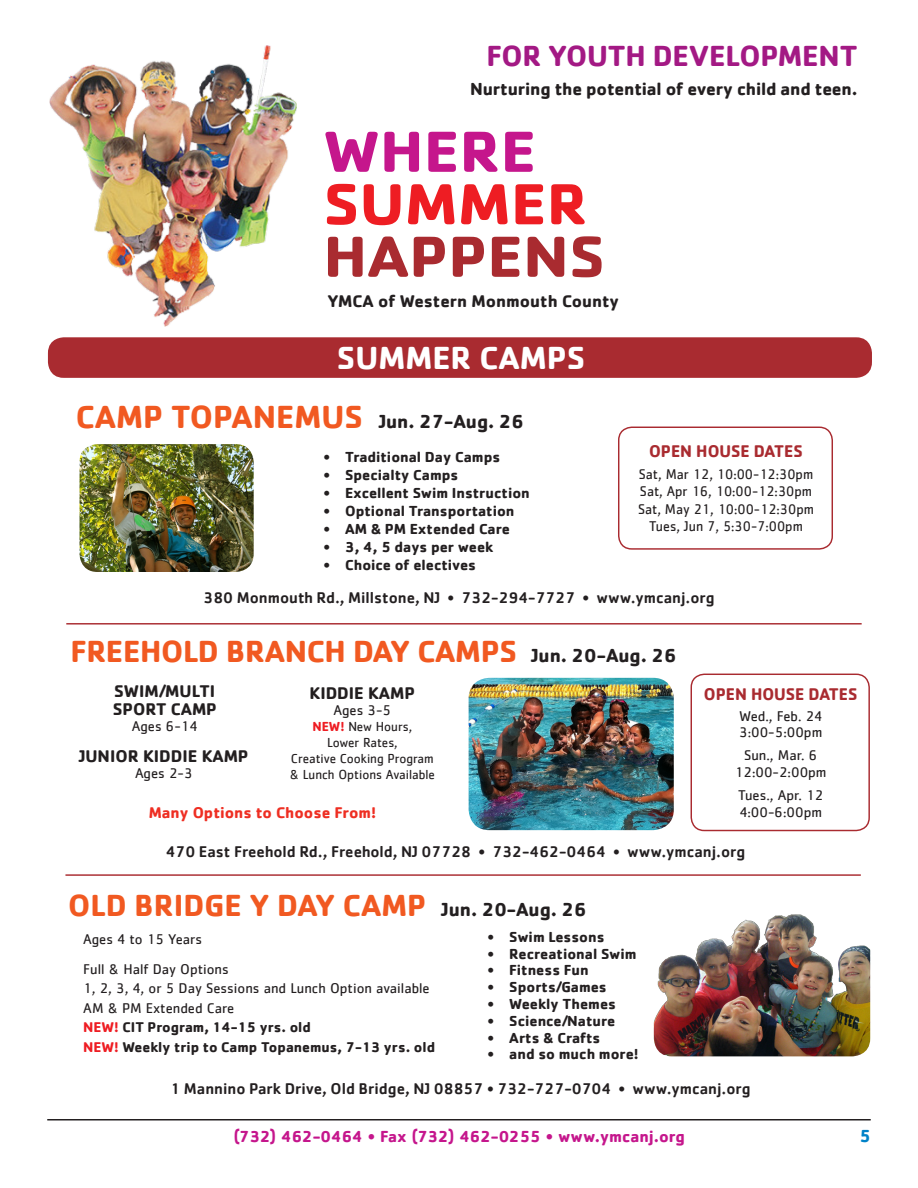
<style>
.page{position:relative;width:918px;height:1188px;background:#fff}
.page>*{position:absolute;margin:0;border:0;box-sizing:border-box;transform-origin:0 0}
.t1{font:700 60px "Cachet";color:#a92b30;scale:1.08 1}
.t2{font:700 60px "Cachet";color:#ee1d23;scale:1.08 1}
.t3{font:700 60px "Cachet";color:#c5168c;scale:1.08 1}
.t4{font:700 33px "Cachet";color:#f15921}
.t5{font:700 33px "Cachet";color:#fff}
.t6{font:700 31.5px "Cachet";letter-spacing:-.01em;color:#f15921}
.t7{font:700 30px "Cachet";letter-spacing:-.01em;color:#a31984}
.t8{font:700 18px "Cachet";letter-spacing:-.01em;color:#231f20}
.t9{font:700 18px "Cachet";color:#0082c8}
.t10{font:700 17.4px/18px "Cachet";color:#231f20}
.t11{font:700 17.4px "Cachet";color:#a92b30;scale:.96 1}
.t12{font:700 16.5px "Cachet";color:#c5168c}
.t13{font:500 16.05px "Cachet";color:#231f20}
.t14{font:700 16.05px "Cachet";color:#ee2e22}
.t15{font:700 15px "Cachet";color:#231f20}
.t16{font:14.55px "Cachet";color:#231f20}
.t17{font:14.55px/17.4px "Cachet";color:#231f20;text-align:center;scale:.96 1}
.t18{font:700 14.55px "Cachet";color:#231f20}
.t19{font:13.5px/16px "Cachet";color:#231f20;text-align:center}
.s1{font-size:19.5px;color:#231f20}
.s2{font-weight:700;color:#ee1d23}
.s3{color:#ee1d23}
</style>
<div class="page">
<hr style="left:47px;top:1119px;width:824px;height:1px;background:#231f20">
<hr style="left:66px;top:623px;width:796px;height:2px;background:#a92b30">
<hr style="left:65px;top:874px;width:796px;height:2px;background:#a92b30">
<div style="left:48px;top:337px;width:824px;height:41px;background:#a92b30;border-radius:16px"></div>
<div style="left:691px;top:674px;width:179px;height:157px;border:1px solid #a92b30;border-radius:13px"></div>
<img style="left:49px;top:46px;width:248px;height:281px">
<div style="left:618px;top:427px;width:215px;height:123px;border:1px solid #a92b30;border-radius:13px"></div>
<img style="left:654px;top:914px;width:216px;height:142px">
<img style="left:80px;top:444px;width:174px;height:128px">
<img style="left:469px;top:678px;width:205px;height:152px">
<p class="t7" style="left:487px;top:37px;width:372px">FOR YOUTH DEVELOPMENT</p>
<p class="t8" style="left:470px;top:77px;width:389px">Nurturing the potential of every child and teen.</p>
<p class="t3" style="left:323px;top:113px;width:199px">WHERE</p>
<p class="t2" style="left:323px;top:165px;width:246px">SUMMER</p>
<p class="t1" style="left:323px;top:218px;width:262px">HAPPENS</p>
<p class="t10" style="left:328px;top:292px;width:293px">YMCA of Western Monmouth County</p>
<p class="t5" style="left:337px;top:337px;width:250px">SUMMER CAMPS</p>
<p class="t4" style="left:76px;top:396px;width:450px">CAMP TOPANEMUS <span class="s1">Jun. 27-Aug. 26</span></p>
<p class="t15" style="left:323px;top:447px;width:179px">• Traditional Day Camps</p>
<p class="t15" style="left:323px;top:465px;width:137px">• Specialty Camps</p>
<p class="t15" style="left:323px;top:483px;width:208px">• Excellent Swim Instruction</p>
<p class="t15" style="left:323px;top:501px;width:193px">• Optional Transportation</p>
<p class="t15" style="left:323px;top:519px;width:188px">• AM &amp; PM Extended Care</p>
<p class="t15" style="left:323px;top:537px;width:171px">• 3, 4, 5 days per week</p>
<p class="t15" style="left:323px;top:555px;width:154px">• Choice of electives</p>
<p class="t13" style="left:203px;top:588px;width:513px">380 Monmouth Rd., Millstone, NJ • 732-294-7727 • www.ymcanj.org</p>
<p class="t11" style="left:649px;top:440px;width:162px">OPEN HOUSE DATES</p>
<p class="t17" style="left:638px;top:465px;width:185px">Sat, Mar 12, 10:00-12:30pm<br>Sat, Apr 16, 10:00-12:30pm<br>Sat, May 21, 10:00-12:30pm<br>Tues, Jun 7, 5:30-7:00pm</p>
<p class="t6" style="left:71px;top:631px;width:607px">FREEHOLD BRANCH DAY CAMPS <span class="s1">Jun. 20-Aug. 26</span></p>
<p class="t10" style="left:113px;top:681px;width:106px">SWIM/MULTI<br>SPORT CAMP</p>
<p class="t16" style="left:132px;top:717px;width:67px">Ages 6-14</p>
<p class="t10" style="left:310px;top:684px;width:107px">KIDDIE KAMP</p>
<p class="t16" style="left:334px;top:702px;width:59px">Ages 3-5</p>
<p class="t19" style="left:290px;top:718px;width:147px"><span class="s2">NEW!</span> New Hours,<br>Lower Rates,<br>Creative Cooking Program &amp; Lunch Options Available</p>
<p class="t10" style="left:79px;top:746px;width:171px">JUNIOR KIDDIE KAMP</p>
<p class="t16" style="left:135px;top:764px;width:59px">Ages 2-3</p>
<p class="t14" style="left:149px;top:802px;width:229px">Many Options to Choose From!</p>
<p class="t11" style="left:704px;top:683px;width:162px">OPEN HOUSE DATES</p>
<p class="t16" style="left:739px;top:707px;width:85px">Wed., Feb. 24</p>
<p class="t16" style="left:739px;top:724px;width:85px">3:00-5:00pm</p>
<p class="t16" style="left:744px;top:747px;width:75px">Sun., Mar. 6</p>
<p class="t16" style="left:735px;top:764px;width:93px">12:00-2:00pm</p>
<p class="t16" style="left:738px;top:787px;width:87px">Tues., Apr. 12</p>
<p class="t16" style="left:739px;top:803px;width:84px">4:00-6:00pm</p>
<p class="t13" style="left:166px;top:841px;width:581px">470 East Freehold Rd., Freehold, NJ 07728 • 732-462-0464 • www.ymcanj.org</p>
<p class="t6" style="left:68px;top:885px;width:520px">OLD BRIDGE Y DAY CAMP <span class="s1">Jun. 20-Aug. 26</span></p>
<p class="t16" style="left:83px;top:930px;width:120px">Ages 4 to 15 Years</p>
<p class="t16" style="left:83px;top:960px;width:147px">Full &amp; Half Day Options</p>
<p class="t16" style="left:83px;top:980px;width:348px">1, 2, 3, 4, or 5 Day Sessions and Lunch Option available</p>
<p class="t16" style="left:83px;top:999px;width:153px">AM &amp; PM Extended Care</p>
<p class="t18" style="left:83px;top:1018px;width:229px"><span class="s3">NEW!</span> CIT Program, 14-15 yrs. old</p>
<p class="t18" style="left:83px;top:1037px;width:353px"><span class="s3">NEW!</span> Weekly trip to Camp Topanemus, 7-13 yrs. old</p>
<p class="t15" style="left:488px;top:927px;width:119px">• Swim Lessons</p>
<p class="t15" style="left:488px;top:944px;width:150px">• Recreational Swim</p>
<p class="t15" style="left:488px;top:961px;width:103px">• Fitness Fun</p>
<p class="t15" style="left:488px;top:977px;width:121px">• Sports/Games</p>
<p class="t15" style="left:488px;top:994px;width:130px">• Weekly Themes</p>
<p class="t15" style="left:488px;top:1011px;width:129px">• Science/Nature</p>
<p class="t15" style="left:488px;top:1028px;width:115px">• Arts &amp; Crafts</p>
<p class="t15" style="left:488px;top:1045px;width:153px">• and so much more!</p>
<p class="t13" style="left:171px;top:1078px;width:582px">1 Mannino Park Drive, Old Bridge, NJ 08857 • 732-727-0704 • www.ymcanj.org</p>
<p class="t12" style="left:234px;top:1126px;width:453px">(732) 462-0464 • Fax (732) 462-0255 • www.ymcanj.org</p>
<p class="t9" style="left:859px;top:1124px;width:13px">5</p>
</div>
